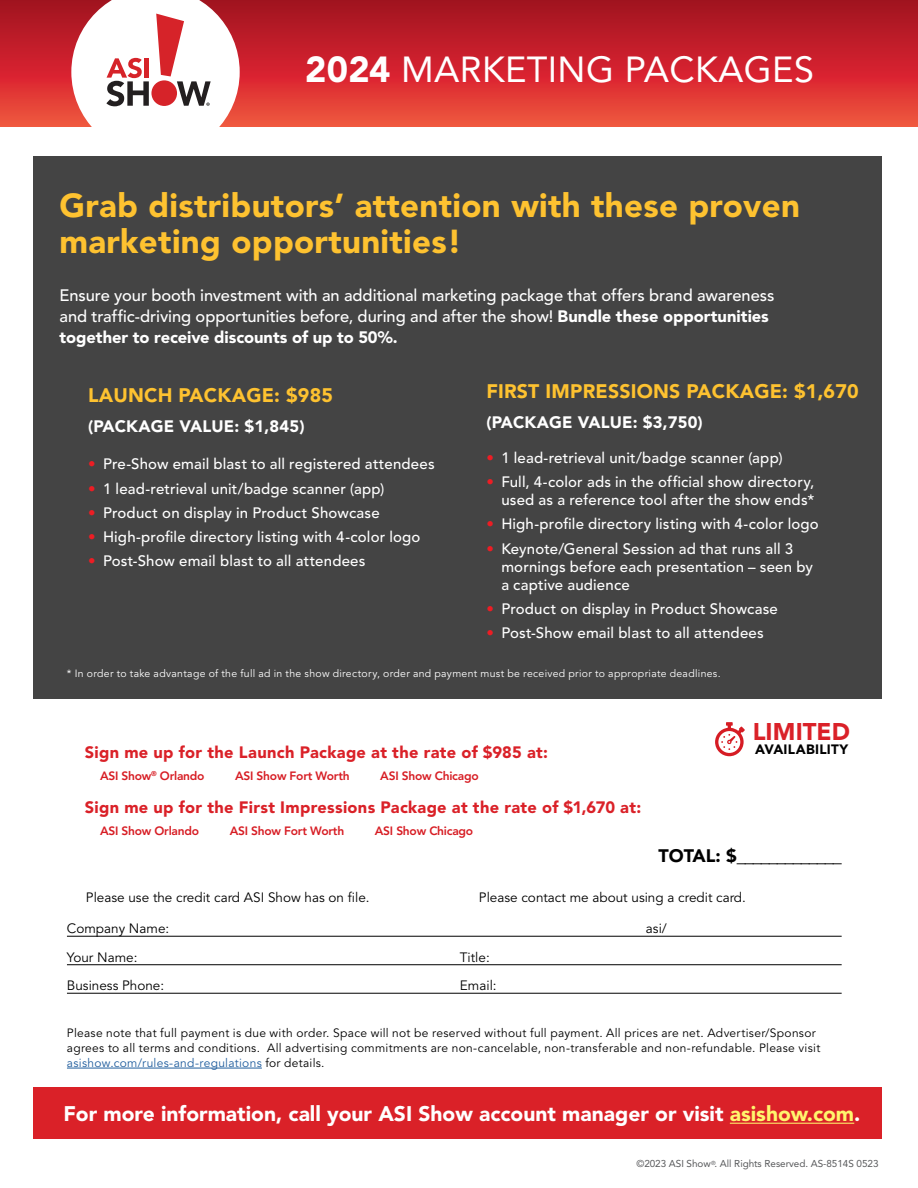
<style>
.page{position:relative;width:918px;height:1188px;background:#fff}
.page>*{position:absolute;margin:0;border:0;box-sizing:border-box;transform-origin:0 0}
.t1{font:36px "Avenir LT Std";letter-spacing:.01em;color:#fff}
.t2{font:900 33px/36px "Avenir LT Std";letter-spacing:.01em;color:#fec230}
.t3{font:900 24px "Avenir LT Std";letter-spacing:.005em;color:#da2128}
.t4{font:900 21px "Avenir LT Std";color:#fff}
.t5{font:900 19.5px "Avenir LT Std";letter-spacing:.01em;color:#fec230}
.t6{font:300 18px "Avenir LT Std";color:#000}
.t7{font:500 16.5px/21px "Avenir LT Std";letter-spacing:-.005em;color:#fff}
.t8{font:900 16.5px "Avenir LT Std";letter-spacing:.01em;color:#fff}
.t9{font:900 16.35px "Avenir LT Std";letter-spacing:.02em;color:#da2128}
.t10{font:500 15px/18px "Avenir LT Std";letter-spacing:.01em;color:#fff;text-align:right}
.t11{font:13.5px "Avenir LT Std";color:#000}
.t12{font:900 13.5px "Avenir LT Std";letter-spacing:.015em;color:#000}
.t13{font:12px/15px "Avenir LT Std";letter-spacing:.025em;color:#000}
.t14{font:800 12px "Avenir LT Std";letter-spacing:-.02em;color:#d71d24}
.t15{font:10.5px "Avenir LT Std";letter-spacing:.03em;color:#fff}
.t16{font:9.9px "Avenir LT Std";letter-spacing:-.005em;color:#58595b}
.s1{font-weight:900}
.s2{color:#ed1d24}
.s3{color:#215e9e}
.s4{color:#fff56d}
</style>
<div class="page">
<div style="left:0;top:0;width:918px;height:127px;background:linear-gradient(to bottom,#a4091f,#f64a3e)"></div>
<svg style="left:71px;top:0;width:169px;height:127px"></svg>
<div style="left:33px;top:157px;width:849px;height:542px;background:#444"></div>
<div style="left:33px;top:1087px;width:849px;height:52px;background:#da2128"></div>
<hr style="left:730px;top:1123px;width:124px;height:1px;background:#fff56d">
<hr style="left:67px;top:1068px;width:195px;height:1px;background:#215e9e">
<svg style="left:715px;top:722px;width:30px;height:34px"></svg>
<hr style="left:67px;top:936px;width:775px;height:1px;background:#000">
<hr style="left:67px;top:964px;width:775px;height:1px;background:#000">
<hr style="left:67px;top:993px;width:775px;height:1px;background:#000">
<h1 class="t1" style="left:305px;top:49px;width:510px"><span class="s1">2024</span> MARKETING PACKAGES</h1>
<h2 class="t2" style="left:59px;top:187px;width:742px">Grab distributors’ attention with these proven marketing opportunities!</h2>
<p class="t7" style="left:59px;top:285px;width:717px">Ensure your booth investment with an additional marketing package that offers brand awareness and traffic-driving opportunities before, during and after the show! <span class="s1">Bundle these opportunities together to receive discounts of up to 50%.</span></p>
<h3 class="t5" style="left:88px;top:383px;width:246px">LAUNCH PACKAGE: $985</h3>
<p class="t8" style="left:88px;top:416px;width:218px">(PACKAGE VALUE: $1,845)</p>
<p class="t10" style="left:88px;top:456px;width:348px"><span class="s2">•</span> Pre-Show email blast to all registered attendees</p>
<p class="t10" style="left:88px;top:480px;width:298px"><span class="s2">•</span> 1 lead-retrieval unit/badge scanner (app)</p>
<p class="t10" style="left:88px;top:504px;width:293px"><span class="s2">•</span> Product on display in Product Showcase</p>
<p class="t10" style="left:88px;top:528px;width:334px"><span class="s2">•</span> High-profile directory listing with 4-color logo</p>
<p class="t10" style="left:88px;top:553px;width:279px"><span class="s2">•</span> Post-Show email blast to all attendees</p>
<h3 class="t5" style="left:486px;top:380px;width:374px">FIRST IMPRESSIONS PACKAGE: $1,670</h3>
<p class="t8" style="left:486px;top:413px;width:218px">(PACKAGE VALUE: $3,750)</p>
<p class="t10" style="left:486px;top:449px;width:298px"><span class="s2">•</span> 1 lead-retrieval unit/badge scanner (app)</p>
<p class="t10" style="left:486px;top:473px;width:330px"><span class="s2">•</span> Full, 4-color ads in the official show directory, used as a reference tool after the show ends*</p>
<p class="t10" style="left:486px;top:516px;width:334px"><span class="s2">•</span> High-profile directory listing with 4-color logo</p>
<p class="t10" style="left:501px;top:540px;width:313px;text-align:left;text-indent:-15px"><span class="s2">•</span> Keynote/General Session ad that runs all 3 mornings before each presentation – seen by a captive audience</p>
<p class="t10" style="left:486px;top:600px;width:293px"><span class="s2">•</span> Product on display in Product Showcase</p>
<p class="t10" style="left:486px;top:624px;width:279px"><span class="s2">•</span> Post-Show email blast to all attendees</p>
<p class="t15" style="left:67px;top:667px;width:655px">* In order to take advantage of the full ad in the show directory, order and payment must be received prior to appropriate deadlines.</p>
<p class="t9" style="left:85px;top:742px;width:465px">Sign me up for the Launch Package at the rate of $985 at:</p>
<p class="t14" style="left:100px;top:769px;width:106px">ASI Show<sup>®</sup> Orlando</p>
<p class="t14" style="left:235px;top:769px;width:116px">ASI Show Fort Worth</p>
<p class="t14" style="left:380px;top:769px;width:100px">ASI Show Chicago</p>
<p class="t9" style="left:85px;top:797px;width:558px">Sign me up for the First Impressions Package at the rate of $1,670 at:</p>
<p class="t14" style="left:100px;top:824px;width:101px">ASI Show Orlando</p>
<p class="t14" style="left:230px;top:824px;width:116px">ASI Show Fort Worth</p>
<p class="t14" style="left:375px;top:824px;width:100px">ASI Show Chicago</p>
<h3 class="t3" style="left:753px;top:717px;width:99px">LIMITED</h3>
<p class="t12" style="left:755px;top:741px;width:95px">AVAILABILITY</p>
<p class="t6" style="left:659px;top:845px;width:185px"><span class="s1">TOTAL: $</span>_____________</p>
<p class="t11" style="left:86px;top:889px;width:285px">Please use the credit card ASI Show has on file.</p>
<p class="t11" style="left:479px;top:889px;width:269px">Please contact me about using a credit card.</p>
<p class="t11" style="left:67px;top:921px;width:104px">Company Name:</p>
<p class="t11" style="left:646px;top:921px;width:22px">asi/</p>
<p class="t11" style="left:67px;top:949px;width:72px">Your Name:</p>
<p class="t11" style="left:460px;top:949px;width:31px">Title:</p>
<p class="t11" style="left:67px;top:978px;width:99px">Business Phone:</p>
<p class="t11" style="left:460px;top:978px;width:38px">Email:</p>
<p class="t13" style="left:67px;top:1026px;width:755px">Please note that full payment is due with order. Space will not be reserved without full payment. All prices are net. Advertiser/Sponsor agrees to all terms and conditions. All advertising commitments are non-cancelable, non-transferable and non-refundable. Please visit <span class="s3">asishow.com/rules-and-regulations</span> for details.</p>
<h3 class="t4" style="left:64px;top:1101px;width:798px">For more information, call your ASI Show account manager or visit <span class="s4">asishow.com</span>.</h3>
<p class="t16" style="left:636px;top:1158px;width:244px">©2023 ASI Show<sup>®</sup>. All Rights Reserved. AS-8514S 0523</p>
</div>
